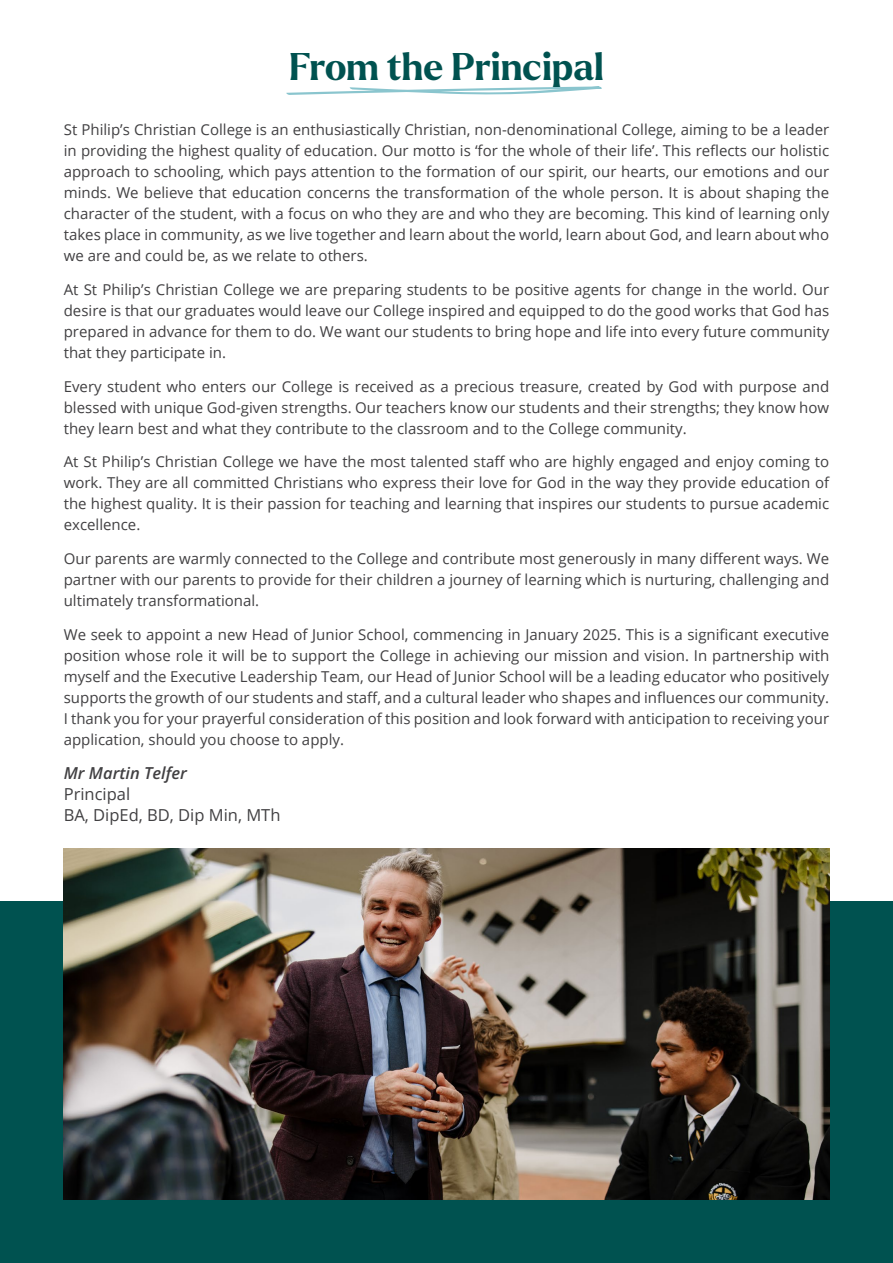
<style>
.page{position:relative;width:893px;height:1263px;background:#fff}
.page>*{position:absolute;margin:0;border:0;box-sizing:border-box;transform-origin:0 0}
.t1{font:700 37.5px "Larken";color:#005250}
.t2{font:16.5px/21px "Open Sans";color:#414042}
.t3{font:italic 600 16.5px "Open Sans";color:#414042}
.t4{font:15px/21px "Open Sans";color:#414042;text-align:justify}
</style>
<div class="page">
<svg style="left:286px;top:86px;width:316px;height:9px"></svg>
<div style="left:0;top:901px;width:893px;height:362px;background:#005250"></div>
<img style="left:64px;top:848px;width:765px;height:351px">
<h1 class="t1" style="left:289px;top:42px;width:316px">From the Principal</h1>
<p class="t4" style="left:64px;top:119px;width:767px">St Philip’s Christian College is an enthusiastically Christian, non-denominational College, aiming to be a leader in providing the highest quality of education. Our motto is ‘for the whole of their life’. This reflects our holistic approach to schooling, which pays attention to the formation of our spirit, our hearts, our emotions and our minds. We believe that education concerns the transformation of the whole person. It is about shaping the character of the student, with a focus on who they are and who they are becoming. This kind of learning only takes place in community, as we live together and learn about the world, learn about God, and learn about who we are and could be, as we relate to others.</p>
<p class="t4" style="left:64px;top:278px;width:767px">At St Philip’s Christian College we are preparing students to be positive agents for change in the world. Our desire is that our graduates would leave our College inspired and equipped to do the good works that God has prepared in advance for them to do. We want our students to bring hope and life into every future community that they participate in.</p>
<p class="t4" style="left:64px;top:375px;width:767px">Every student who enters our College is received as a precious treasure, created by God with purpose and blessed with unique God-given strengths. Our teachers know our students and their strengths; they know how they learn best and what they contribute to the classroom and to the College community.</p>
<p class="t4" style="left:64px;top:451px;width:767px">At St Philip’s Christian College we have the most talented staff who are highly engaged and enjoy coming to work. They are all committed Christians who express their love for God in the way they provide education of the highest quality. It is their passion for teaching and learning that inspires our students to pursue academic excellence.</p>
<p class="t4" style="left:64px;top:548px;width:767px">Our parents are warmly connected to the College and contribute most generously in many different ways. We partner with our parents to provide for their children a journey of learning which is nurturing, challenging and ultimately transformational.</p>
<p class="t4" style="left:64px;top:623px;width:767px">We seek to appoint a new Head of Junior School, commencing in January 2025. This is a significant executive position whose role it will be to support the College in achieving our mission and vision. In partnership with myself and the Executive Leadership Team, our Head of Junior School will be a leading educator who positively supports the growth of our students and staff, and a cultural leader who shapes and influences our community.<br>I thank you for your prayerful consideration of this position and look forward with anticipation to receiving your application, should you choose to apply.</p>
<p class="t3" style="left:64px;top:761px;width:125px">Mr Martin Telfer</p>
<p class="t2" style="left:64px;top:783px;width:218px">Principal<br>BA, DipEd, BD, Dip Min, MTh</p>
</div>
